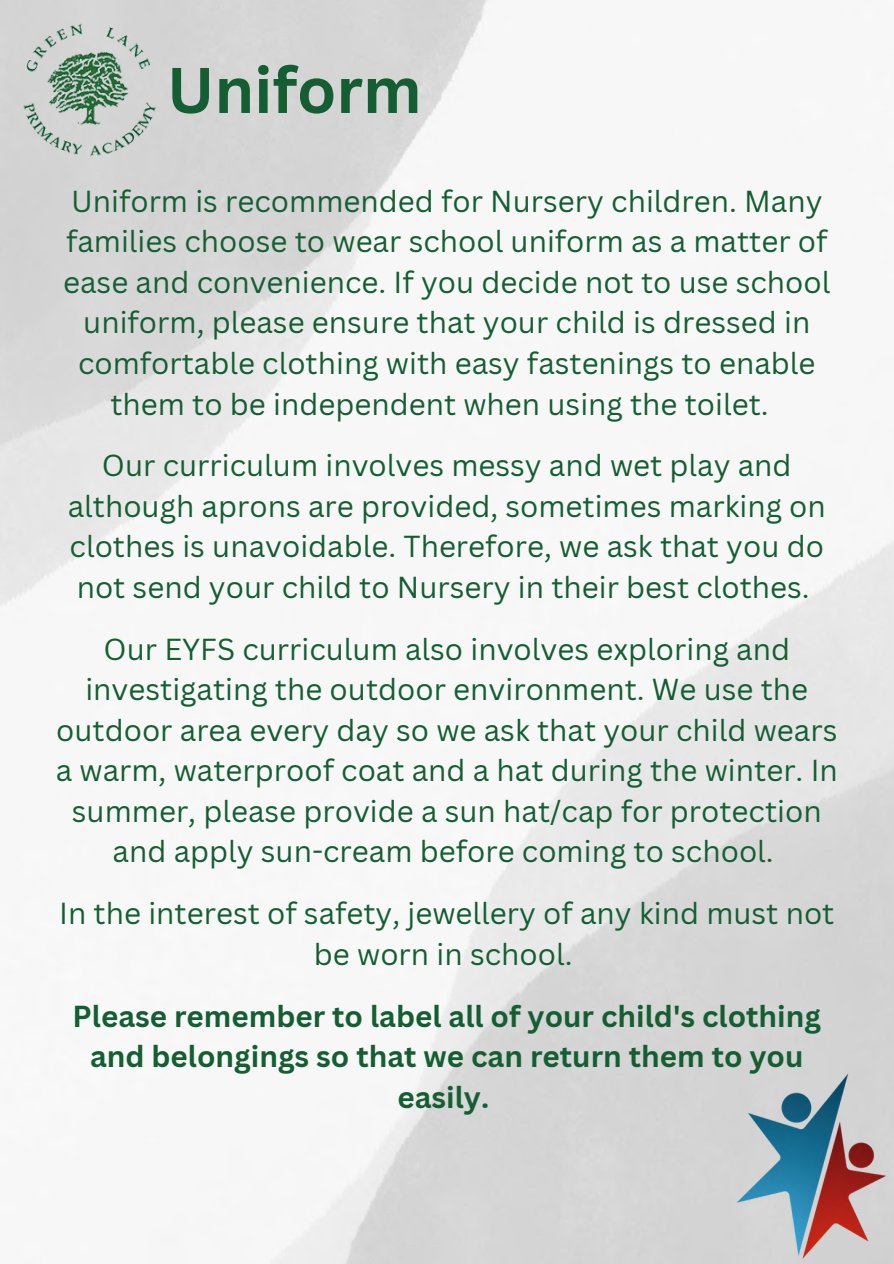
<style>
.page{position:relative;width:894px;height:1264px;background:#fff}
.page>*{position:absolute;margin:0;border:0;box-sizing:border-box;transform-origin:0 0}
.t1{font:700 63px "Canva Sans";color:#155e33}
.t2{font:29.55px/40.5px "Canva Sans";color:#155e33;text-align:center}
.t3{font:700 29.55px/61.8px "Canva Sans";color:#155e33;text-align:center}
.s1{font-weight:400}
</style>
<div class="page">
<img style="left:21px;top:21px;width:137px;height:137px">
<img style="left:729px;top:1068px;width:164px;height:191px">
<p class="t1" style="left:167px;top:46px;width:256px">Uniform</p>
<p class="t2" style="left:63px;top:180px;width:768px">Uniform is recommended for Nursery children. Many families choose to wear school uniform as a matter of ease and convenience. If you decide not to use school uniform, please ensure that your child is dressed in comfortable clothing with easy fastenings to enable them to be independent when using the toilet.</p>
<h1 class="t2" style="left:68px;top:444px;width:759px">Our curriculum involves messy and wet play and although aprons are provided, sometimes marking on clothes is unavoidable. Therefore, we ask that you do not send your child to Nursery in their best clothes.</h1>
<p class="t2" style="left:56px;top:628px;width:783px">Our EYFS curriculum also involves exploring and investigating the outdoor environment. We use the outdoor area every day so we ask that your child wears a warm, waterproof coat and a hat during the winter. In summer, please provide a sun hat/cap for protection</p>
<p class="t2" style="left:59px;top:820px;width:776px;line-height:61.8px">and apply sun-cream before coming to school.<br>In the interest of safety, jewellery of any kind must not</p>
<p class="t3" style="left:73px;top:922px;width:749px"><span class="s1">be worn in school.<br></span>Please remember to label all of your child's clothing</p>
<p class="t3" style="left:90px;top:1035px;width:714px;line-height:40.5px">and belongings so that we can return them to you easily.</p>
</div>
